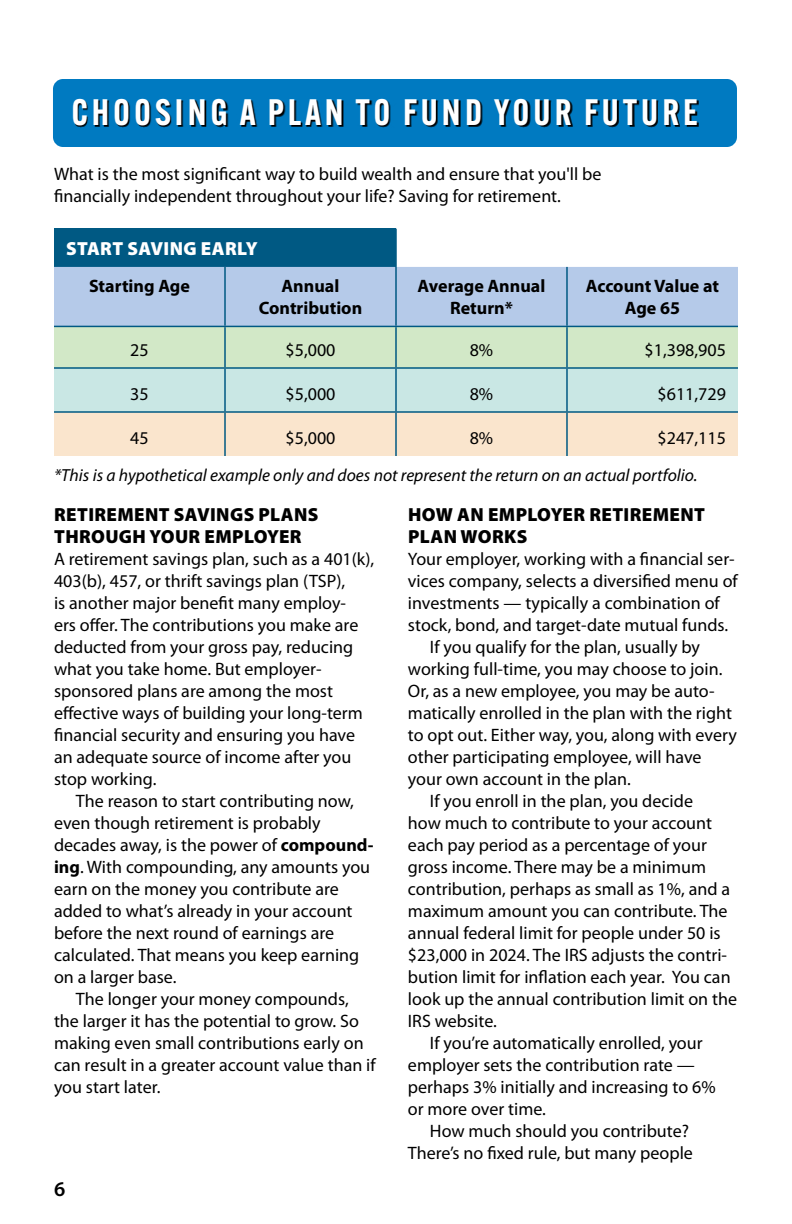
<style>
.page{position:relative;width:792px;height:1224px;background:#fff}
.page>*{position:absolute;margin:0;border:0;box-sizing:border-box;transform-origin:0 0}
.t1{font:600 36px "Alternate Gothic ATF";letter-spacing:.11em;color:#fff}
.t2{font:600 21px "Myriad Pro";color:#000}
.t3{font:900 19px/22px "Myriad Pro";letter-spacing:.02em;color:#000}
.t4{font:900 19px "Myriad Pro";letter-spacing:.02em;color:#fff}
.t5{font:18px/22px "Myriad Pro";color:#000}
.t6{font:700 18px/22px "Myriad Pro";color:#000;text-align:center}
.t7{font:italic 17.6px "Myriad Pro";color:#000}
.s1{font-weight:700}
</style>
<div class="page">
<div style="left:53px;top:79px;width:684px;height:68px;background:#007ac1;border-radius:10px"></div>
<div style="left:54px;top:229px;width:342px;height:38px;background:#005983"></div>
<div style="left:54px;top:267px;width:684px;height:59px;background:#b5cae9"></div>
<svg style="left:54px;top:327px;width:684px;height:129px"></svg>
<hr style="left:395px;top:229px;width:2px;height:38px;background:#005983">
<hr style="left:224px;top:267px;width:2px;height:59px;background:#005983">
<hr style="left:395px;top:267px;width:2px;height:59px;background:#005983">
<hr style="left:566px;top:267px;width:2px;height:59px;background:#005983">
<hr style="left:54px;top:326px;width:171px;height:1px;background:#005983">
<hr style="left:225px;top:326px;width:171px;height:1px;background:#005983">
<hr style="left:224px;top:327px;width:2px;height:40px;background:#005983">
<hr style="left:396px;top:326px;width:171px;height:1px;background:#005983">
<hr style="left:395px;top:327px;width:2px;height:40px;background:#005983">
<hr style="left:567px;top:326px;width:171px;height:1px;background:#005983">
<hr style="left:566px;top:327px;width:2px;height:40px;background:#005983">
<hr style="left:54px;top:367px;width:171px;height:2px;background:#005983">
<hr style="left:225px;top:367px;width:171px;height:2px;background:#005983">
<hr style="left:224px;top:369px;width:2px;height:42px;background:#005983">
<hr style="left:396px;top:367px;width:171px;height:2px;background:#005983">
<hr style="left:395px;top:369px;width:2px;height:42px;background:#005983">
<hr style="left:567px;top:367px;width:171px;height:2px;background:#005983">
<hr style="left:566px;top:369px;width:2px;height:42px;background:#005983">
<hr style="left:54px;top:411px;width:171px;height:2px;background:#005983">
<hr style="left:225px;top:411px;width:171px;height:2px;background:#005983">
<hr style="left:224px;top:413px;width:2px;height:43px;background:#005983">
<hr style="left:396px;top:411px;width:171px;height:2px;background:#005983">
<hr style="left:395px;top:413px;width:2px;height:43px;background:#005983">
<hr style="left:567px;top:411px;width:171px;height:2px;background:#005983">
<hr style="left:566px;top:413px;width:2px;height:43px;background:#005983">
<svg style="left:75px;top:100px;width:624px;height:28px"></svg>
<h1 class="t1" style="left:71px;top:89px;width:628px">CHOOSING A PLAN TO FUND YOUR FUTURE</h1>
<p class="t5" style="left:54px;top:163px;width:549px">What is the most significant way to build wealth and ensure that you'll be financially independent throughout your life? Saving for retirement.</p>
<p class="t4" style="left:66px;top:238px;width:193px">START SAVING EARLY</p>
<p class="t6" style="left:89px;top:275px;width:102px">Starting Age</p>
<p class="t6" style="left:259px;top:275px;width:105px">Annual<br>Contribution</p>
<p class="t6" style="left:418px;top:275px;width:129px">Average Annual<br>Return*</p>
<p class="t6" style="left:586px;top:275px;width:135px">Account Value at<br>Age 65</p>
<p class="t5" style="left:130px;top:339px;width:20px">25</p>
<p class="t5" style="left:286px;top:339px;width:51px">$5,000</p>
<p class="t5" style="left:470px;top:339px;width:25px">8%</p>
<p class="t5" style="left:645px;top:339px;width:83px">$1,398,905</p>
<p class="t5" style="left:130px;top:383px;width:20px">35</p>
<p class="t5" style="left:286px;top:383px;width:51px">$5,000</p>
<p class="t5" style="left:470px;top:383px;width:25px">8%</p>
<p class="t5" style="left:658px;top:383px;width:70px">$611,729</p>
<p class="t5" style="left:130px;top:427px;width:20px">45</p>
<p class="t5" style="left:286px;top:427px;width:51px">$5,000</p>
<p class="t5" style="left:470px;top:427px;width:25px">8%</p>
<p class="t5" style="left:658px;top:427px;width:70px">$247,115</p>
<p class="t7" style="left:54px;top:466px;width:645px">*This is a hypothetical example only and does not represent the return on an actual portfolio.</p>
<p class="t3" style="left:54px;top:504px;width:266px">RETIREMENT SAVINGS PLANS<br>THROUGH YOUR EMPLOYER</p>
<p class="t5" style="left:54px;top:548px;width:322px">A retirement savings plan, such as a 401(k), 403(b), 457, or thrift savings plan (TSP),<br>is another major benefit many employ-<br>ers offer. The contributions you make are deducted from your gross pay, reducing what you take home. But employer&shy;sponsored plans are among the most effective ways of building your long-term financial security and ensuring you have an adequate source of income after you stop working.</p>
<p class="t5" style="left:54px;top:790px;width:321px;text-indent:22px">The reason to start contributing now, even though retirement is probably decades away, is the power of <span class="s1">compound&shy;ing</span>. With compounding, any amounts you earn on the money you contribute are added to what’s already in your account before the next round of earnings are calculated. That means you keep earning on a larger base.</p>
<p class="t5" style="left:54px;top:988px;width:323px;text-indent:22px">The longer your money compounds, the larger it has the potential to grow. So making even small contributions early on can result in a greater account value than if you start later.</p>
<p class="t2" style="left:54px;top:1176px;width:13px">6</p>
<p class="t3" style="left:408px;top:504px;width:298px">HOW AN EMPLOYER RETIREMENT<br>PLAN WORKS</p>
<p class="t5" style="left:408px;top:548px;width:328px">Your employer, working with a financial ser-</p>
<p class="t5" style="left:408px;top:570px;width:331px">vices company, selects a diversified menu of</p>
<p class="t5" style="left:408px;top:592px;width:313px">investments — typically a combination of</p>
<p class="t5" style="left:408px;top:614px;width:322px">stock, bond, and target-date mutual funds.</p>
<p class="t5" style="left:430px;top:636px;width:272px">If you qualify for the plan, usually by</p>
<p class="t5" style="left:408px;top:658px;width:316px">working full-time, you may choose to join.</p>
<p class="t5" style="left:408px;top:680px;width:308px">Or, as a new employee, you may be auto-</p>
<p class="t5" style="left:408px;top:702px;width:326px">matically enrolled in the plan with the right</p>
<p class="t5" style="left:408px;top:724px;width:331px">to opt out. Either way, you, along with every</p>
<p class="t5" style="left:408px;top:746px;width:295px">other participating employee, will have</p>
<p class="t5" style="left:408px;top:768px;width:224px">your own account in the plan.</p>
<p class="t5" style="left:430px;top:790px;width:265px">If you enroll in the plan, you decide</p>
<p class="t5" style="left:408px;top:812px;width:306px">how much to contribute to your account</p>
<p class="t5" style="left:408px;top:834px;width:301px">each pay period as a percentage of your</p>
<p class="t5" style="left:408px;top:856px;width:300px">gross income. There may be a minimum</p>
<p class="t5" style="left:408px;top:878px;width:324px">contribution, perhaps as small as 1%, and a</p>
<p class="t5" style="left:408px;top:900px;width:321px">maximum amount you can contribute. The</p>
<p class="t5" style="left:408px;top:922px;width:314px">annual federal limit for people under 50 is</p>
<p class="t5" style="left:408px;top:944px;width:321px">$23,000 in 2024. The IRS adjusts the contri-</p>
<p class="t5" style="left:408px;top:966px;width:324px">bution limit for inflation each year. You can</p>
<p class="t5" style="left:408px;top:988px;width:331px">look up the annual contribution limit on the</p>
<p class="t5" style="left:408px;top:1010px;width:90px">IRS website.</p>
<p class="t5" style="left:430px;top:1032px;width:274px">If you’re automatically enrolled, your</p>
<p class="t5" style="left:408px;top:1054px;width:288px">employer sets the contribution rate —</p>
<p class="t5" style="left:408px;top:1076px;width:309px">perhaps 3% initially and increasing to 6%</p>
<p class="t5" style="left:408px;top:1098px;width:139px">or more over time.</p>
<p class="t5" style="left:430px;top:1120px;width:261px">How much should you contribute?</p>
<p class="t5" style="left:408px;top:1142px;width:286px">There’s no fixed rule, but many people</p>
</div>
